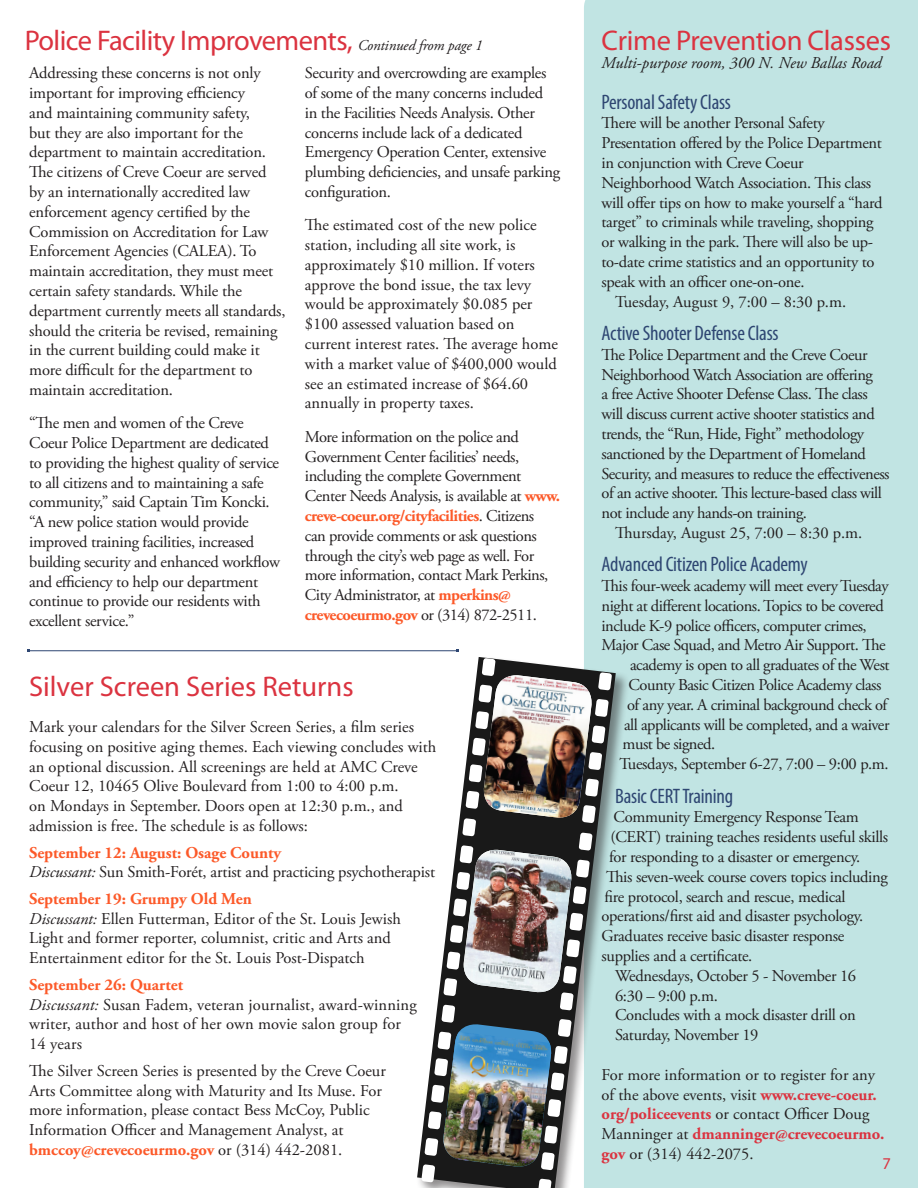
<style>
.page{position:relative;width:918px;height:1188px;background:#fff}
.page>*{position:absolute;margin:0;border:0;box-sizing:border-box;transform-origin:0 0}
.Headings{font:28.5px "Myriad Pro";letter-spacing:-.01em;color:#db3340}
.t1{font:condensed 21px "Myriad Pro";letter-spacing:-.01em;color:#2e4672}
.Paragraph_body{font:16.5px/19.8px "Adobe Garamond Pro";letter-spacing:-.02em;color:#231f20}
.Paragraph_body-2{font:16.5px/19.8px "Adobe Garamond Pro";color:#231f20}
.Paragraph_body-3{font:16.5px/19.8px "Adobe Garamond Pro";letter-spacing:.01em;color:#231f20}
.Paragraph_body-4{font:700 16.5px "Adobe Garamond Pro";color:#fc5929}
.t2{font:italic 16.5px "Adobe Garamond Pro";color:#231f20}
.t3{font:16.5px "Myriad Pro";color:#db3340}
.s1{font-family:"Adobe Garamond Pro";font-style:italic;font-size:15px;color:#231f20}
.s2{font-weight:700;color:#fc5929}
.s3{font-style:italic}
.s4{font-weight:700;color:#db3340}
</style>
<div class="page">
<div style="left:584px;top:0;width:334px;height:1188px;background:#c1e4e3"></div>
<hr style="left:28px;top:650px;width:430px;height:1px;background:#2e4672">
<div style="left:416px;top:656px;width:214px;height:532px;background:#231f20;opacity:.5"></div>
<svg style="left:417px;top:657px;width:199px;height:531px"></svg>
<img style="left:421px;top:658px;width:191px;height:530px">
<p class="Headings" style="left:25px;top:23px;width:459px">Police Facility Improvements, <span class="s1">Continued from page 1</span></p>
<p class="Paragraph_body" style="left:29px;top:64px;width:258px">Addressing these concerns is not only important for improving efficiency<br>and maintaining community safety,<br>but they are also important for the department to maintain accreditation.<br>The citizens of Creve Coeur are served by an internationally accredited law enforcement agency certified by the Commission on Accreditation for Law Enforcement Agencies (CALEA). To maintain accreditation, they must meet certain safety standards. While the department currently meets all standards, should the criteria be revised, remaining in the current building could make it more difficult for the department to maintain accreditation.</p>
<p class="Paragraph_body" style="left:29px;top:414px;width:252px">“The men and women of the Creve Coeur Police Department are dedicated to providing the highest quality of service to all citizens and to maintaining a safe community,” said Captain Tim Koncki. “A new police station would provide improved training facilities, increased building security and enhanced workflow and efficiency to help our department continue to provide our residents with excellent service.”</p>
<p class="Paragraph_body" style="left:305px;top:64px;width:257px">Security and overcrowding are examples of some of the many concerns included<br>in the Facilities Needs Analysis. Other concerns include lack of a dedicated Emergency Operation Center, extensive plumbing deficiencies, and unsafe parking configuration.</p>
<p class="Paragraph_body-2" style="left:305px;top:216px;width:255px">The estimated cost of the new police station, including all site work, is approximately $10 million. If voters approve the bond issue, the tax levy would be approximately $0.085 per $100 assessed valuation based on current interest rates. The average home with a market value of $400,000 would see an estimated increase of $64.60 annually in property taxes.</p>
<p class="Paragraph_body" style="left:305px;top:427px;width:257px">More information on the police and Government Center facilities’ needs, including the complete Government Center Needs Analysis, is available at <span class="s2">www. creve-coeur.org/cityfacilities</span>. Citizens<br>can provide comments or ask questions through the city’s web page as well. For more information, contact Mark Perkins, City Administrator, at <span class="s2">mperkins@ crevecoeurmo.gov</span> or (314) 872-2511.</p>
<p class="Headings" style="left:29px;top:669px;width:326px">Silver Screen Series Returns</p>
<p class="Paragraph_body-2" style="left:29px;top:717px;width:409px">Mark your calendars for the Silver Screen Series, a film series focusing on positive aging themes. Each viewing concludes with an optional discussion. All screenings are held at AMC Creve Coeur 12, 10465 Olive Boulevard from 1:00 to 4:00 p.m.<br>on Mondays in September. Doors open at 12:30 p.m., and admission is free. The schedule is as follows:</p>
<p class="Paragraph_body-4" style="left:29px;top:843px;width:254px">September 12: August: Osage County</p>
<p class="Paragraph_body" style="left:29px;top:863px;width:407px"><span class="s3">Discussant:</span> Sun Smith-Forét, artist and practicing psychotherapist</p>
<p class="Paragraph_body-4" style="left:29px;top:889px;width:224px">September 19: Grumpy Old Men</p>
<p class="Paragraph_body-2" style="left:29px;top:909px;width:373px"><span class="s3">Discussant:</span> Ellen Futterman, Editor of the St. Louis Jewish<br>Light and former reporter, columnist, critic and Arts and<br>Entertainment editor for the St. Louis Post-Dispatch</p>
<p class="Paragraph_body-4" style="left:29px;top:975px;width:155px">September 26: Quartet</p>
<p class="Paragraph_body-3" style="left:29px;top:995px;width:389px"><span class="s3">Discussant:</span> Susan Fadem, veteran journalist, award-winning writer, author and host of her own movie salon group for<br>14 years</p>
<p class="Paragraph_body-2" style="left:29px;top:1061px;width:358px">The Silver Screen Series is presented by the Creve Coeur Arts Committee along with Maturity and Its Muse. For more information, please contact Bess McCoy, Public Information Officer and Management Analyst, at <span class="s2">bmccoy@crevecoeurmo.gov</span> or (314) 442-2081.</p>
<p class="Headings" style="left:602px;top:23px;width:291px">Crime Prevention Classes</p>
<p class="t2" style="left:602px;top:53px;width:282px">Multi-purpose room, 300 N. New Ballas Road</p>
<p class="t1" style="left:602px;top:89px;width:131px">Personal Safety Class</p>
<p class="Paragraph_body" style="left:602px;top:114px;width:282px">There will be another Personal Safety Presentation offered by the Police Department in conjunction with Creve Coeur Neighborhood Watch Association. This class will offer tips on how to make yourself a “hard target” to criminals while traveling, shopping or walking in the park. There will also be up&shy;to-date crime statistics and an opportunity to speak with an officer one-on-one.</p>
<p class="Paragraph_body-2" style="left:615px;top:292px;width:233px">Tuesday, August 9, 7:00 – 8:30 p.m.</p>
<p class="t1" style="left:602px;top:320px;width:179px">Active Shooter Defense Class</p>
<p class="Paragraph_body" style="left:602px;top:345px;width:290px">The Police Department and the Creve Coeur Neighborhood Watch Association are offering<br>a free Active Shooter Defense Class. The class will discuss current active shooter statistics and trends, the “Run, Hide, Fight” methodology sanctioned by the Department of Homeland Security, and measures to reduce the effectiveness of an active shooter. This lecture-based class will not include any hands-on training.</p>
<p class="Paragraph_body-2" style="left:615px;top:523px;width:249px">Thursday, August 25, 7:00 – 8:30 p.m.</p>
<p class="t1" style="left:602px;top:552px;width:208px">Advanced Citizen Police Academy</p>
<p class="Paragraph_body" style="left:602px;top:576px;width:289px">This four-week academy will meet every Tuesday</p>
<p class="Paragraph_body" style="left:602px;top:596px;width:284px">night at different locations. Topics to be covered</p>
<p class="Paragraph_body" style="left:602px;top:616px;width:267px">include K-9 police officers, computer crimes,</p>
<p class="Paragraph_body" style="left:602px;top:636px;width:286px">Major Case Squad, and Metro Air Support. The</p>
<p class="Paragraph_body" style="left:630px;top:656px;width:261px">academy is open to all graduates of the West</p>
<p class="Paragraph_body" style="left:629px;top:675px;width:254px">County Basic Citizen Police Academy class</p>
<p class="Paragraph_body" style="left:627px;top:695px;width:262px">of any year. A criminal background check of</p>
<p class="Paragraph_body" style="left:624px;top:715px;width:267px">all applicants will be completed, and a waiver</p>
<p class="Paragraph_body" style="left:623px;top:735px;width:94px">must be signed.</p>
<p class="Paragraph_body" style="left:620px;top:755px;width:271px">Tuesdays, September 6-27, 7:00 – 9:00 p.m.</p>
<p class="t1" style="left:615px;top:783px;width:120px">Basic CERT Training</p>
<p class="Paragraph_body" style="left:614px;top:808px;width:247px">Community Emergency Response Team</p>
<p class="Paragraph_body" style="left:611px;top:828px;width:279px">(CERT) training teaches residents useful skills</p>
<p class="Paragraph_body" style="left:609px;top:847px;width:253px">for responding to a disaster or emergency.</p>
<p class="Paragraph_body" style="left:606px;top:867px;width:283px">This seven-week course covers topics including</p>
<p class="Paragraph_body" style="left:605px;top:887px;width:242px">fire protocol, search and rescue, medical</p>
<p class="Paragraph_body" style="left:602px;top:907px;width:263px">operations/first aid and disaster psychology.</p>
<p class="Paragraph_body" style="left:602px;top:927px;width:244px">Graduates receive basic disaster response</p>
<p class="Paragraph_body" style="left:602px;top:946px;width:152px">supplies and a certificate.</p>
<p class="Paragraph_body" style="left:615px;top:966px;width:243px">Wednesdays, October 5 - November 16<br>6:30 – 9:00 p.m.</p>
<p class="Paragraph_body" style="left:615px;top:1006px;width:242px">Concludes with a mock disaster drill on<br>Saturday, November 19</p>
<p class="Paragraph_body-2" style="left:602px;top:1065px;width:284px">For more information or to register for any of the above events, visit <span class="s4">www.creve-coeur. org/policeevents</span> or contact Officer Doug Manninger at <span class="s4">dmanninger@crevecoeurmo. gov</span> or (314) 442-2075.</p>
<p class="t3" style="left:883px;top:1153px;width:10px">7</p>
</div>
